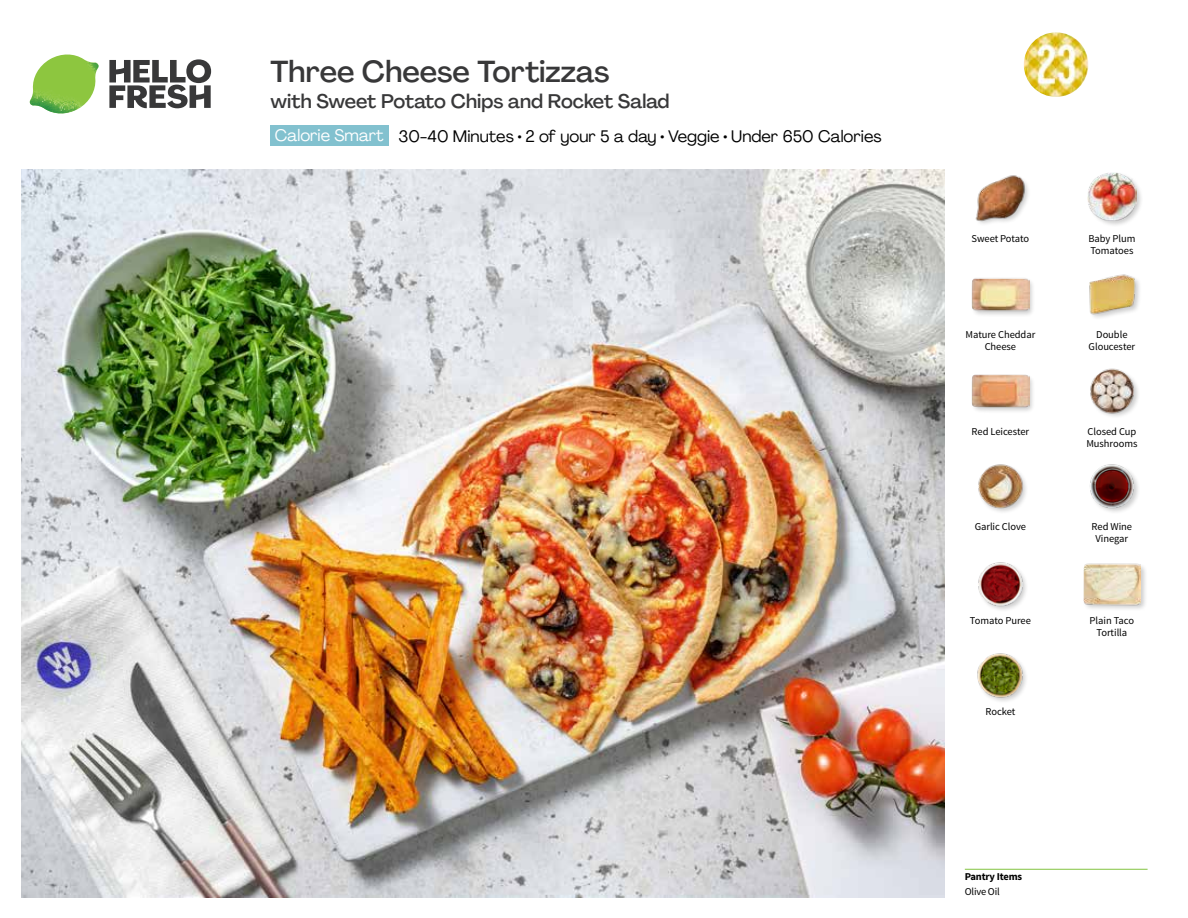
<style>
.page{position:relative;width:1188px;height:918px;background:#fff}
.page>*{position:absolute;margin:0;border:0;box-sizing:border-box;transform-origin:0 0}
.t1{font:500 30px "Agrandir";letter-spacing:-.005em;color:#383839}
.t2{font:500 19.5px "Agrandir";color:#383839}
.t3{font:16.5px "Agrandir";color:#000}
.t4{font:10.5px/12px "Source Sans Pro";letter-spacing:-.005em;color:#000;text-align:center}
.t5{font:700 10.5px "Source Sans Pro";letter-spacing:-.02em;color:#000}
.s1{color:#fff}
</style>
<div class="page">
<svg style="left:109px;top:59px;width:102px;height:49px"></svg>
<img style="left:30px;top:55px;width:69px;height:59px">
<img style="left:21px;top:170px;width:924px;height:728px">
<div style="left:271px;top:126px;width:118px;height:20px;background:#82c1cf"></div>
<img style="left:978px;top:562px;width:48px;height:48px">
<img style="left:977px;top:653px;width:49px;height:49px">
<div style="left:1082px;top:562px;width:66px;height:49px;background:#000;opacity:.2"></div>
<img style="left:1083px;top:562px;width:58px;height:49px">
<div style="left:972px;top:374px;width:64px;height:40px;background:#000;opacity:.2"></div>
<img style="left:972px;top:374px;width:57px;height:40px">
<img style="left:978px;top:464px;width:48px;height:48px">
<img style="left:1090px;top:464px;width:48px;height:48px">
<img style="left:1090px;top:368px;width:48px;height:49px">
<img style="left:975px;top:175px;width:53px;height:49px">
<div style="left:972px;top:277px;width:64px;height:41px;background:#000;opacity:.2"></div>
<img style="left:972px;top:277px;width:57px;height:41px">
<img style="left:1089px;top:274px;width:51px;height:44px">
<div style="left:1086px;top:171px;width:58px;height:57px;background:#000;opacity:.2"></div>
<img style="left:1088px;top:172px;width:48px;height:49px">
<hr style="left:965px;top:869px;width:183px;height:1px;background:#82c341">
<svg style="left:1023px;top:32px;width:66px;height:65px"></svg>
<h1 class="t1" style="left:271px;top:53px;width:341px">Three Cheese Tortizzas</h1>
<h2 class="t2" style="left:271px;top:89px;width:400px">with Sweet Potato Chips and Rocket Salad</h2>
<h3 class="t3" style="left:275px;top:126px;width:608px"><span class="s1">Calorie Smart</span> 30-40 Minutes • 2 of your 5 a day • Veggie • Under 650 Calories</h3>
<p class="t4" style="left:972px;top:232px;width:59px">Sweet Potato</p>
<p class="t4" style="left:1088px;top:232px;width:49px;text-align:left">Baby Plum<br>Tomatoes</p>
<p class="t4" style="left:965px;top:329px;width:71px">Mature Cheddar<br>Cheese</p>
<p class="t4" style="left:1089px;top:329px;width:48px">Double<br>Gloucester</p>
<p class="t4" style="left:972px;top:426px;width:59px">Red Leicester</p>
<p class="t4" style="left:1086px;top:426px;width:53px;text-align:left">Closed Cup<br>Mushrooms</p>
<p class="t4" style="left:975px;top:521px;width:53px">Garlic Clove</p>
<p class="t4" style="left:1092px;top:521px;width:42px">Red Wine<br>Vinegar</p>
<p class="t4" style="left:970px;top:615px;width:63px">Tomato Puree</p>
<p class="t4" style="left:1090px;top:615px;width:46px">Plain Taco<br>Tortilla</p>
<p class="t4" style="left:986px;top:706px;width:31px">Rocket</p>
<p class="t5" style="left:965px;top:870px;width:59px">Pantry Items</p>
<p class="t4" style="left:965px;top:885px;width:36px">Olive Oil</p>
</div>
